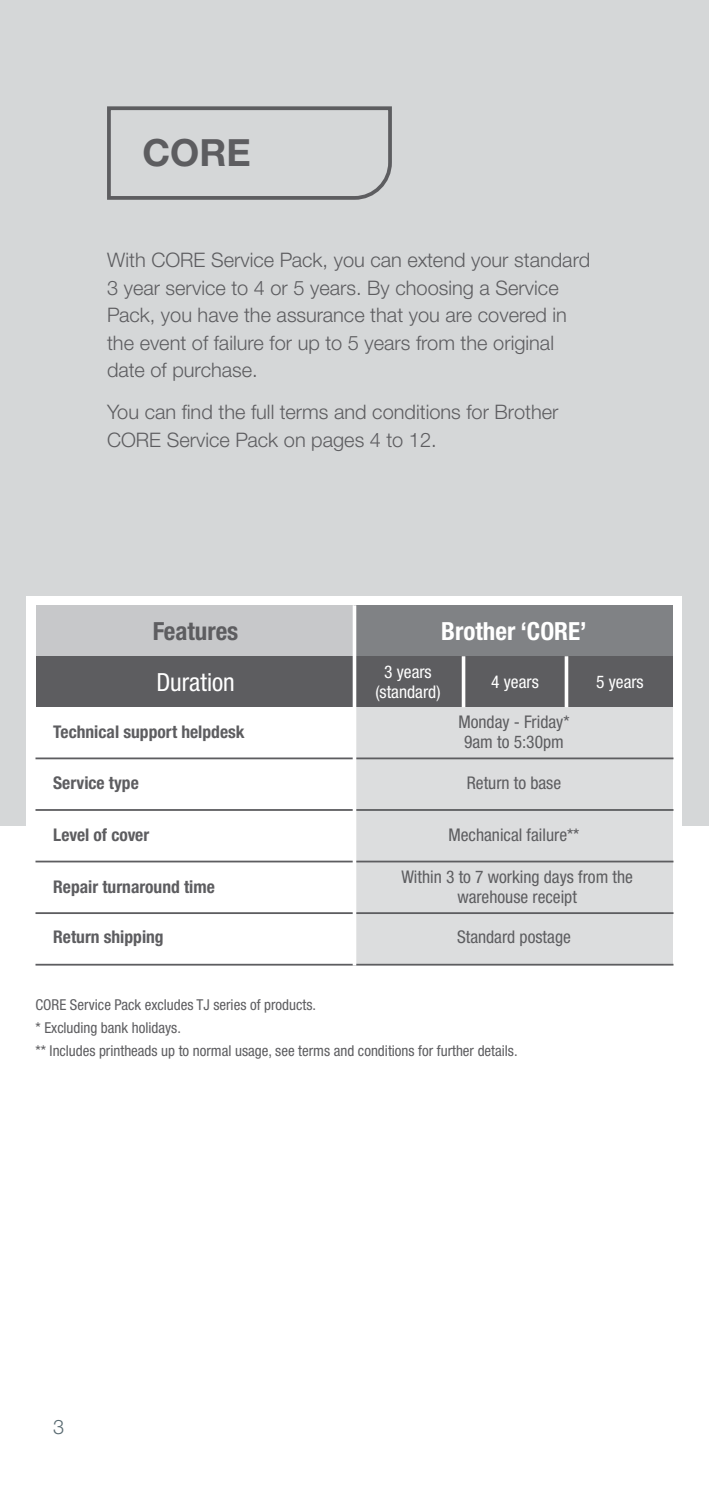
<style>
.page{position:relative;width:709px;height:1489px;background:#fff}
.page>*{position:absolute;margin:0;border:0;box-sizing:border-box;transform-origin:0 0}
.t1{font:700 37.5px "Helvetica Neue LTW1 G";color:#5d5d60}
.t2{font:700 condensed 25px "Helvetica Neue LTW1 G";color:#fff}
.t3{font:700 condensed 25px "Helvetica Neue LTW1 G";color:#5d5d60}
.t4{font:condensed 25px "Helvetica Neue LTW1 G";color:#fff}
.t5{font:300 20px/27.5px "Helvetica Neue LTW1 G";color:#5d5d60}
.t6{font:300 20px "Helvetica Neue LTW1 G";color:#596a71}
.t7{font:condensed 17.5px/20px "Helvetica Neue LTW1 G";color:#5d5d60;text-align:center}
.t8{font:700 condensed 17.5px "Helvetica Neue LTW1 G";color:#5d5d60}
.t9{font:condensed 17.5px/20px "Helvetica Neue LTW1 G";color:#fff;text-align:center}
.t10{font:condensed 15px/22.5px "Helvetica Neue LTW1 G";color:#5d5d60}
</style>
<div class="page">
<div style="left:0;top:0;width:709px;height:825px;background:#d5d7d8"></div>
<svg style="left:107px;top:106px;width:285px;height:94px"></svg>
<div style="left:27px;top:596px;width:655px;height:378px;background:#fff"></div>
<div style="left:354px;top:702px;width:319px;height:261px;background:#dcddde"></div>
<div style="left:35px;top:605px;width:319px;height:51px;background:#c7c8ca"></div>
<div style="left:354px;top:605px;width:319px;height:51px;background:#808285"></div>
<div style="left:35px;top:656px;width:319px;height:51px;background:#5d5d60"></div>
<div style="left:354px;top:656px;width:319px;height:51px;background:#5d5d60"></div>
<hr style="left:35px;top:757px;width:638px;height:2px;background:#5d5d60">
<hr style="left:35px;top:809px;width:638px;height:1px;background:#5d5d60">
<hr style="left:35px;top:860px;width:638px;height:2px;background:#5d5d60">
<hr style="left:35px;top:912px;width:638px;height:2px;background:#5d5d60">
<hr style="left:35px;top:963px;width:638px;height:2px;background:#5d5d60">
<hr style="left:353px;top:605px;width:3px;height:360px;background:#fff">
<hr style="left:462px;top:656px;width:3px;height:51px;background:#fff">
<svg style="left:564px;top:656px;width:4px;height:51px"></svg>
<h1 class="t1" style="left:142px;top:130px;width:110px">CORE</h1>
<p class="t5" style="left:107px;top:246px;width:484px">With CORE Service Pack, you can extend your standard 3 year service to 4 or 5 years. By choosing a Service Pack, you have the assurance that you are covered in the event of failure for up to 5 years from the original date of purchase.</p>
<p class="t5" style="left:107px;top:398px;width:453px">You can find the full terms and conditions for Brother<br>CORE Service Pack on pages 4 to 12.</p>
<p class="t3" style="left:153px;top:616px;width:87px">Features</p>
<p class="t2" style="left:441px;top:616px;width:147px">Brother ‘CORE’</p>
<p class="t4" style="left:156px;top:667px;width:80px">Duration</p>
<p class="t9" style="left:375px;top:662px;width:67px">3 years (standard)</p>
<p class="t9" style="left:491px;top:672px;width:49px">4 years</p>
<p class="t9" style="left:596px;top:672px;width:49px">5 years</p>
<p class="t8" style="left:53px;top:721px;width:193px">Technical support helpdesk</p>
<p class="t8" style="left:53px;top:772px;width:87px">Service type</p>
<p class="t8" style="left:53px;top:824px;width:97px">Level of cover</p>
<p class="t8" style="left:53px;top:875px;width:163px">Repair turnaround time</p>
<p class="t8" style="left:53px;top:926px;width:112px">Return shipping</p>
<p class="t7" style="left:458px;top:712px;width:113px">Monday - Friday*<br>9am to 5:30pm</p>
<p class="t7" style="left:467px;top:772px;width:96px">Return to base</p>
<p class="t7" style="left:448px;top:824px;width:132px">Mechanical failure**</p>
<p class="t7" style="left:401px;top:866px;width:233px">Within 3 to 7 working days from the warehouse receipt</p>
<p class="t7" style="left:457px;top:927px;width:115px">Standard postage</p>
<p class="t10" style="left:35px;top:993px;width:282px">CORE Service Pack excludes TJ series of products.</p>
<p class="t10" style="left:35px;top:1016px;width:484px">* Excluding bank holidays.<br>** Includes printheads up to normal usage, see terms and conditions for further details.</p>
<p class="t6" style="left:53px;top:1414px;width:13px">3</p>
</div>
